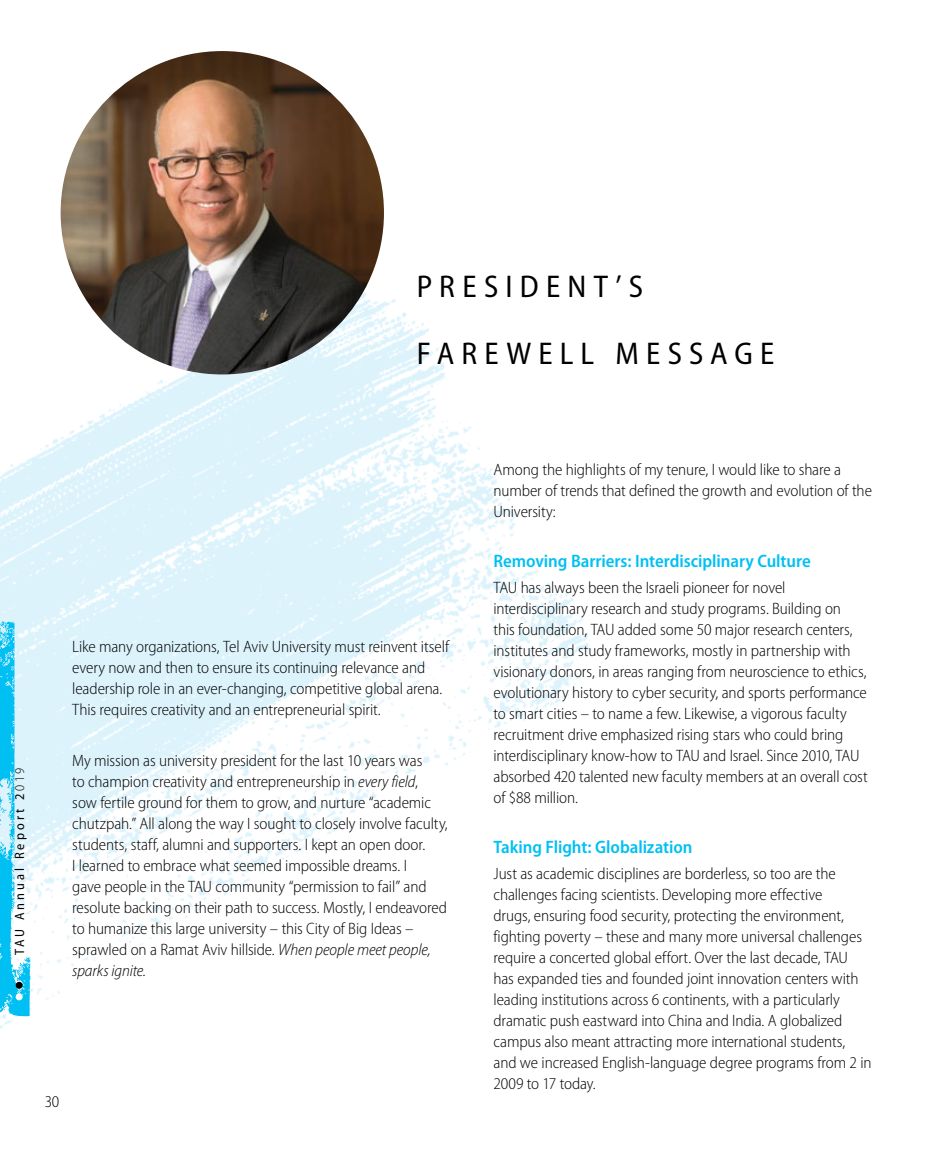
<style>
.page{position:relative;width:936px;height:1149px;background:#fff}
.page>*{position:absolute;margin:0;border:0;box-sizing:border-box;transform-origin:0 0}
.t1{font:semi-condensed 31.5px/66.9px "Myriad Pro";letter-spacing:.23em;color:#000}
.t2{font:600 semi-condensed 18px "Myriad Pro";letter-spacing:-.005em;color:#00c0f3}
.t3{font:300 semi-condensed 16.5px/21px "Myriad Pro";letter-spacing:-.005em;color:#000}
.t4{font:semi-condensed 13.5px "Myriad Pro";letter-spacing:.22em;color:#000}
.s1{font-weight:300}
.s2{font-style:italic}
</style>
<div class="page">
<img style="left:0;top:188px;width:589px;height:841px">
<img style="left:61px;top:51px;width:323px;height:323px;border-radius:162px">
<svg style="left:0;top:620px;width:32px;height:395px"></svg>
<div style="left:16px;top:993px;width:7px;height:7px;background:#fff;border-radius:50%"></div>
<div style="left:16px;top:981px;width:7px;height:7px;background:#000;border-radius:50%"></div>
<h1 class="t1" style="left:417px;top:252px;width:359px">PRESIDENT’S<br>FAREWELL MESSAGE</h1>
<p class="t4" style="left:11px;top:955px;width:189px;rotate:-90deg">TAU Annual Report 2<span class="s1">019</span></p>
<p class="t3" style="left:72px;top:635px;width:378px">Like many organizations, Tel Aviv University must reinvent itself every now and then to ensure its continuing relevance and leadership role in an ever-changing, competitive global arena.<br>This requires creativity and an entrepreneurial spirit.</p>
<p class="t3" style="left:72px;top:749px;width:377px">My mission as university president for the last 10 years was<br>to champion creativity and entrepreneurship in <span class="s2">every field</span>,<br>sow fertile ground for them to grow, and nurture “academic chutzpah.” All along the way I sought to closely involve faculty, students, staff, alumni and supporters. I kept an open door.<br>I learned to embrace what seemed impossible dreams. I<br>gave people in the TAU community “permission to fail” and resolute backing on their path to success. Mostly, I endeavored to humanize this large university – this City of Big Ideas – sprawled on a Ramat Aviv hillside. <span class="s2">When people meet people, sparks ignite.</span></p>
<p class="t3" style="left:45px;top:1090px;width:16px">30</p>
<p class="t3" style="left:493px;top:458px;width:380px">Among the highlights of my tenure, I would like to share a number of trends that defined the growth and evolution of the<br>University:</p>
<p class="t2" style="left:493px;top:549px;width:319px">Removing Barriers: Interdisciplinary Culture</p>
<p class="t3" style="left:493px;top:576px;width:376px">TAU has always been the Israeli pioneer for novel interdisciplinary research and study programs. Building on<br>this foundation, TAU added some 50 major research centers, institutes and study frameworks, mostly in partnership with visionary donors, in areas ranging from neuroscience to ethics, evolutionary history to cyber security, and sports performance to smart cities – to name a few. Likewise, a vigorous faculty recruitment drive emphasized rising stars who could bring interdisciplinary know-how to TAU and Israel. Since 2010, TAU absorbed 420 talented new faculty members at an overall cost of $88 million.</p>
<p class="t2" style="left:493px;top:835px;width:200px">Taking Flight: Globalization</p>
<p class="t3" style="left:493px;top:862px;width:379px">Just as academic disciplines are borderless, so too are the challenges facing scientists. Developing more effective<br>drugs, ensuring food security, protecting the environment, fighting poverty – these and many more universal challenges require a concerted global effort. Over the last decade, TAU has expanded ties and founded joint innovation centers with leading institutions across 6 continents, with a particularly dramatic push eastward into China and India. A globalized campus also meant attracting more international students, and we increased English-language degree programs from 2 in 2009 to 17 today.</p>
</div>
